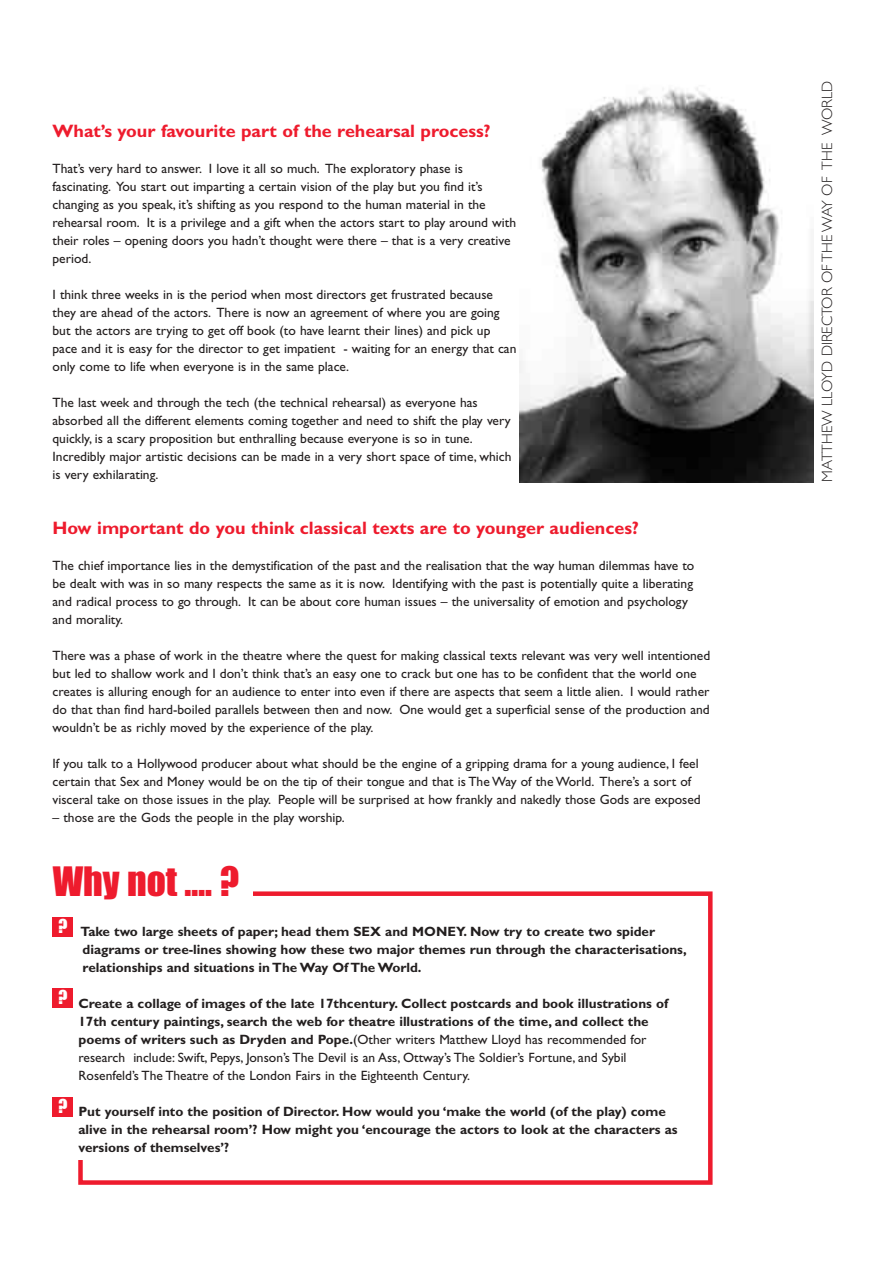
<style>
.page{position:relative;width:893px;height:1263px;background:#fff}
.page>*{position:absolute;margin:0;border:0;box-sizing:border-box;transform-origin:0 0}
.t1{font:37.5px "Impact";color:#ee1b2d}
.t2{font:700 18px "Gill Sans";color:#ee1b2d}
.t3{font:17.85px "Impact";color:#fff}
.t4{font:300 15px "Gill Sans";color:#231f1f}
.t5{font:13.5px/18px "Gill Sans";color:#231f1f}
.t6{font:700 13.5px/18px "Gill Sans";color:#231f1f}
.s1{font-weight:400}
</style>
<div class="page">
<div style="left:78px;top:891px;width:634px;height:294px;border:4px solid #ee1b2d"></div>
<div style="left:39px;top:865px;width:214px;height:43px;background:#fff"></div>
<div style="left:51px;top:908px;width:639px;height:252px;background:#fff"></div>
<div style="left:53px;top:917px;width:20px;height:19px;background:#ee1b2d"></div>
<div style="left:53px;top:1097px;width:20px;height:20px;background:#ee1b2d"></div>
<div style="left:53px;top:988px;width:20px;height:19px;background:#ee1b2d"></div>
<img style="left:519px;top:87px;width:294px;height:396px">
<h2 class="t2" style="left:53px;top:125px;width:439px">What’s your favourite part of the rehearsal process?</h2>
<p class="t5" style="left:53px;top:161px;width:465px">That’s very hard to answer. I love it all so much. The exploratory phase is fascinating. You start out imparting a certain vision of the play but you find it’s changing as you speak, it’s shifting as you respond to the human material in the rehearsal room. It is a privilege and a gift when the actors start to play around with their roles – opening doors you hadn’t thought were there – that is a very creative period.</p>
<p class="t5" style="left:53px;top:287px;width:465px">I think three weeks in is the period when most directors get frustrated because they are ahead of the actors. There is now an agreement of where you are going but the actors are trying to get off book (to have learnt their lines) and pick up pace and it is easy for the director to get impatient - waiting for an energy that can only come to life when everyone is in the same place.</p>
<p class="t5" style="left:53px;top:395px;width:460px">The last week and through the tech (the technical rehearsal) as everyone has absorbed all the different elements coming together and need to shift the play very quickly, is a scary proposition but enthralling because everyone is so in tune.<br>Incredibly major artistic decisions can be made in a very short space of time, which is very exhilarating.</p>
<h2 class="t2" style="left:53px;top:522px;width:587px">How important do you think classical texts are to younger audiences?</h2>
<p class="t5" style="left:53px;top:558px;width:643px">The chief importance lies in the demystification of the past and the realisation that the way human dilemmas have to be dealt with was in so many respects the same as it is now. Identifying with the past is potentially quite a liberating and radical process to go through. It can be about core human issues – the universality of emotion and psychology and morality.</p>
<p class="t5" style="left:53px;top:648px;width:659px">There was a phase of work in the theatre where the quest for making classical texts relevant was very well intentioned but led to shallow work and I don’t think that’s an easy one to crack but one has to be confident that the world one creates is alluring enough for an audience to enter into even if there are aspects that seem a little alien. I would rather do that than find hard-boiled parallels between then and now. One would get a superficial sense of the production and wouldn’t be as richly moved by the experience of the play.</p>
<p class="t5" style="left:53px;top:756px;width:649px">If you talk to a Hollywood producer about what should be the engine of a gripping drama for a young audience, I feel certain that Sex and Money would be on the tip of their tongue and that is The Way of the World. There’s a sort of visceral take on those issues in the play. People will be surprised at how frankly and nakedly those Gods are exposed</p>
<p class="t5" style="left:53px;top:810px;width:294px">– those are the Gods the people in the play worship.</p>
<h1 class="t1" style="left:53px;top:869px;width:188px">Why not …. ?</h1>
<p class="t6" style="left:81px;top:924px;width:607px">Take two large sheets of paper; head them SEX and MONEY. Now try to create two spider diagrams or tree-lines showing how these two major themes run through the characterisations, relationships and situations in The Way Of The World.</p>
<p class="t6" style="left:78px;top:996px;width:591px">Create a collage of images of the late 17thcentury. Collect postcards and book illustrations of 17th century paintings, search the web for theatre illustrations of the time, and collect the poems of writers such as Dryden and Pope.<span class="s1">(Other writers Matthew Lloyd has recommended for research include: Swift, Pepys, Jonson’s The Devil is an Ass, Ottway’s The Soldier’s Fortune, and Sybil Rosenfeld’s The Theatre of the London Fairs in the Eighteenth Century.</span></p>
<p class="t6" style="left:78px;top:1104px;width:600px">Put yourself into the position of Director. How would you ‘make the world (of the play) come alive in the rehearsal room’? How might you ‘encourage the actors to look at the characters as versions of themselves’?</p>
<h3 class="t3" style="left:58px;top:920px;width:11px">?</h3>
<h3 class="t3" style="left:58px;top:991px;width:11px">?</h3>
<h3 class="t3" style="left:58px;top:1100px;width:11px">?</h3>
<p class="t4" style="left:821px;top:482px;width:402px;rotate:-90deg">MATTHEW LLOYD DIRECTOR OF THE WAY OF THE WORLD</p>
</div>
